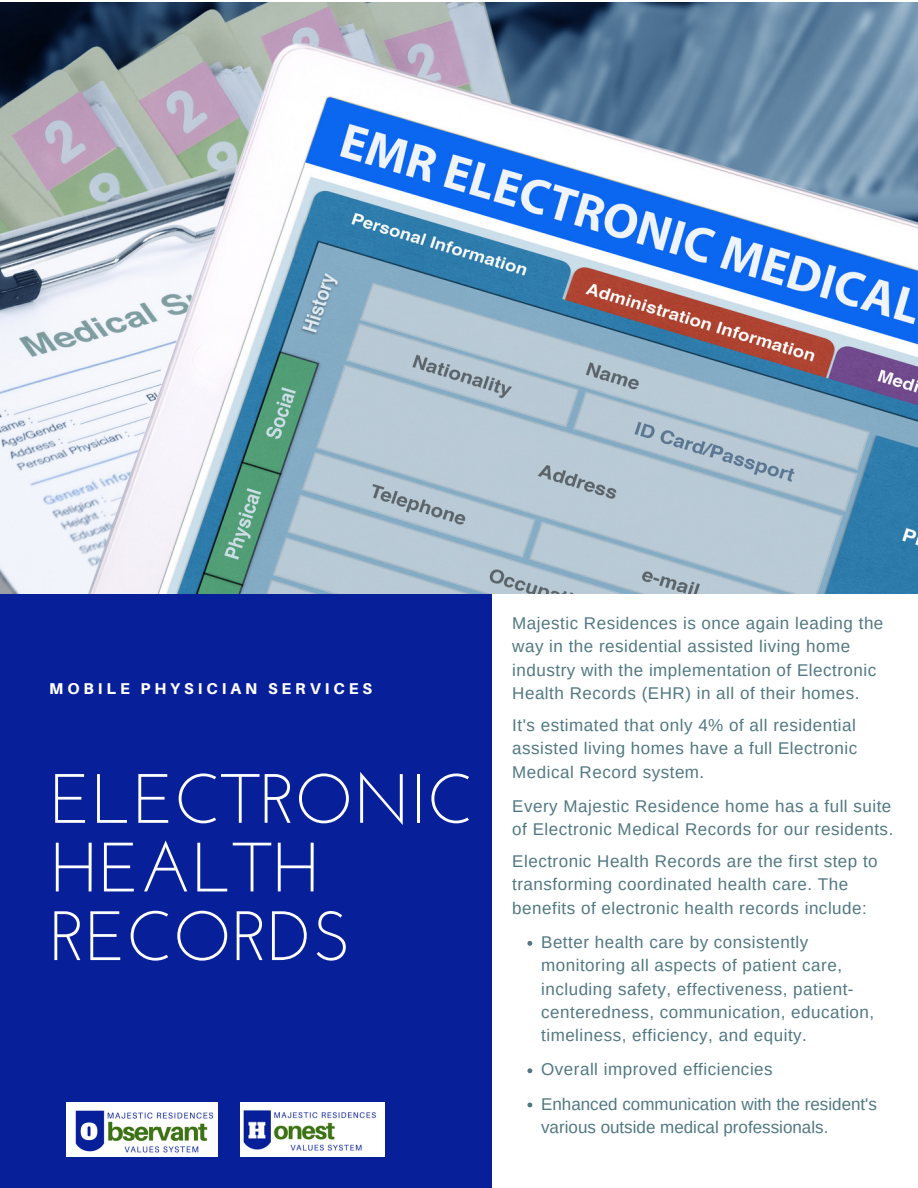
<style>
.page{position:relative;width:918px;height:1188px;background:#fff}
.page>*{position:absolute;margin:0;border:0;box-sizing:border-box;transform-origin:0 0}
.t1{font:69.6px/68.7px "Josefin Sans";color:#fff}
.t2{font:16.95px/23.2px "Arimo";letter-spacing:.03em;color:#517882}
.t3{font:16.95px/34.2px "Arimo";color:#517882}
.t4{font:800 15.6px "Aileron";letter-spacing:.25em;color:#fff}
</style>
<div class="page">
<div style="left:0;top:578px;width:492px;height:610px;background:#07209a"></div>
<img style="left:0;top:2px;width:918px;height:592px">
<svg style="left:527px;top:941px;width:5px;height:5px"></svg>
<svg style="left:527px;top:1068px;width:5px;height:5px"></svg>
<svg style="left:527px;top:1103px;width:5px;height:4px"></svg>
<img style="left:240px;top:1103px;width:144px;height:54px">
<img style="left:66px;top:1103px;width:151px;height:54px">
<p class="t4" style="left:49px;top:679px;width:324px">MOBILE PHYSICIAN SERVICES</p>
<h1 class="t1" style="left:49px;top:771px;width:426px">ELECTRONIC<br>HEALTH<br>RECORDS</h1>
<p class="t2" style="left:512px;top:612px;width:373px">Majestic Residences is once again leading the way in the residential assisted living home industry with the implementation of Electronic Health Records (EHR) in all of their homes.</p>
<p class="t2" style="left:512px;top:713px;width:347px;text-align:justify">It's estimated that only 4% of all residential assisted living homes have a full Electronic Medical Record system.</p>
<p class="t2" style="left:512px;top:794px;width:383px">Every Majestic Residence home has a full suite of Electronic Medical Records for our residents.</p>
<p class="t2" style="left:512px;top:850px;width:367px">Electronic Health Records are the first step to transforming coordinated health care. The benefits of electronic health records include:</p>
<p class="t2" style="left:541px;top:930px;width:335px">Better health care by consistently monitoring all aspects of patient care, including safety, effectiveness, patient&shy;centeredness, communication, education, timeliness, efficiency, and equity.</p>
<p class="t3" style="left:541px;top:1052px;width:337px">Overall improved efficiencies<br>Enhanced communication with the resident's</p>
<p class="t3" style="left:541px;top:1110px;width:289px">various outside medical professionals.</p>
</div>
